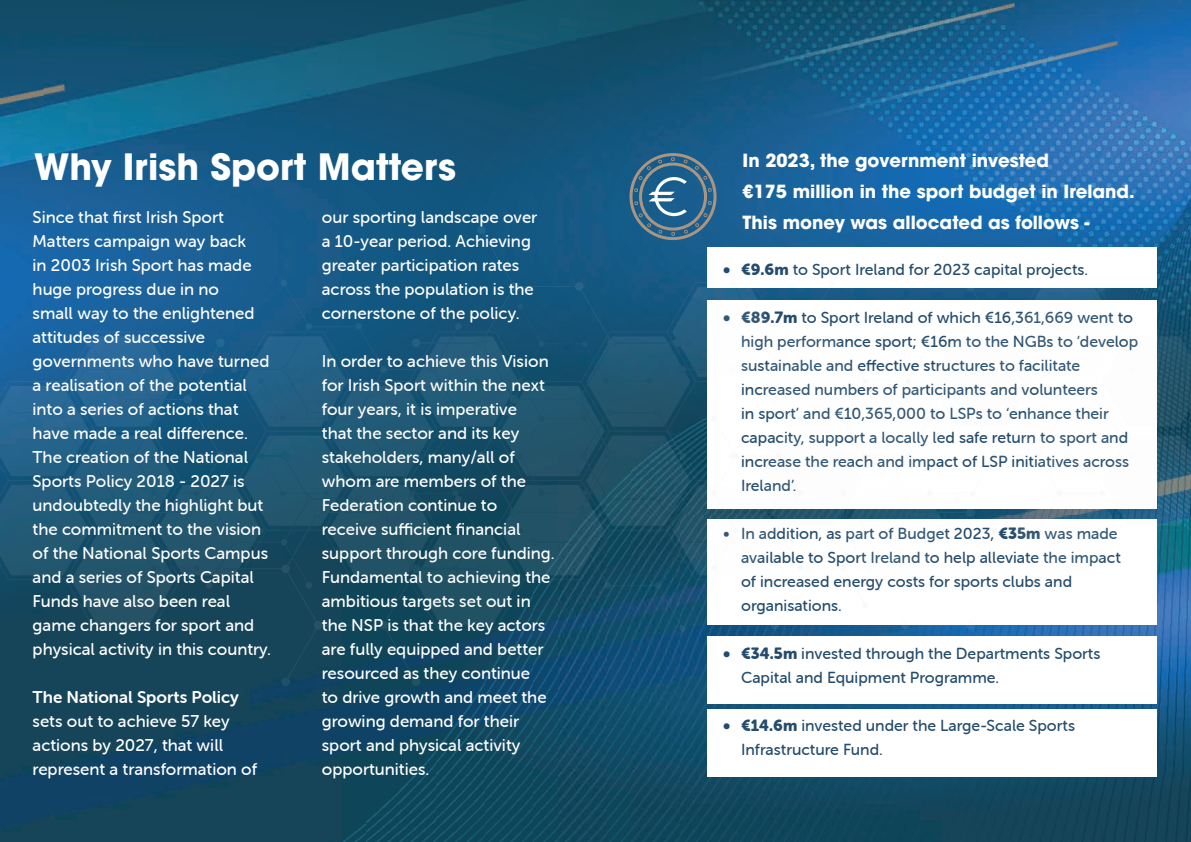
<style>
.page{position:relative;width:1191px;height:842px;background:#fff}
.page>*{position:absolute;margin:0;border:0;box-sizing:border-box;transform-origin:0 0}
.t1{font:700 36px "ITC Avant Garde Pro";color:#fff}
.t2{font:700 18px/31px "ITC Avant Garde Pro";color:#fff}
.t3{font:17px/24px "Museo Sans Rounded 500";color:#fff}
.t4{font:16px/24px "Museo Sans Rounded 500";color:#244c6d}
.s1{font-family:"Museo Sans Rounded 700"}
.s2{font-family:"Museo Sans Rounded 900"}
</style>
<div class="page">
<img style="left:365px;top:0;width:71px;height:842px">
<img style="left:340px;top:0;width:25px;height:842px">
<img style="left:436px;top:0;width:49px;height:842px">
<img style="left:485px;top:0;width:49px;height:842px">
<img style="left:534px;top:0;width:24px;height:842px">
<img style="left:558px;top:0;width:49px;height:842px">
<img style="left:607px;top:0;width:25px;height:842px">
<img style="left:632px;top:0;width:49px;height:842px">
<img style="left:0;top:0;width:45px;height:280px">
<img style="left:45px;top:0;width:295px;height:842px">
<img style="left:681px;top:0;width:510px;height:280px">
<img style="left:0;top:632px;width:47px;height:210px">
<img style="left:681px;top:632px;width:510px;height:210px">
<div style="left:707px;top:248px;width:450px;height:40px;background:#fff"></div>
<div style="left:707px;top:636px;width:450px;height:67px;background:#fff"></div>
<div style="left:707px;top:709px;width:450px;height:67px;background:#fff"></div>
<svg style="left:628px;top:152px;width:90px;height:90px;background:#3e6f90"></svg>
<svg style="left:766px;top:632px;width:272px;height:4px"></svg>
<svg style="left:239px;top:632px;width:182px;height:54px;background:#12445b"></svg>
<div style="left:412px;top:226px;width:268px;height:54px;background:#135882"></div>
<svg style="left:0;top:280px;width:1191px;height:352px"></svg>
<p class="t1" style="left:34px;top:142px;width:423px">Why Irish Sport Matters</p>
<p class="t2" style="left:742px;top:145px;width:394px">In 2023, the government invested<br>€175 million in the sport budget in Ireland.<br>This money was allocated as follows -</p>
<p class="t3" style="left:33px;top:205px;width:240px">Since that first Irish Sport<br>Matters campaign way back<br>in 2003 Irish Sport has made huge progress due in no<br>small way to the enlightened attitudes of successive governments who have turned a realisation of the potential into a series of actions that have made a real difference.<br>The creation of the National<br>Sports Policy 2018 - 2027 is undoubtedly the highlight but the commitment to the vision of the National Sports Campus and a series of Sports Capital<br>Funds have also been real game changers for sport and physical activity in this country.</p>
<p class="t3" style="left:33px;top:685px;width:226px"><span class="s1">The National Sports Policy </span>sets out to achieve 57 key actions by 2027, that will represent a transformation of</p>
<p class="t3" style="left:322px;top:205px;width:217px">our sporting landscape over a 10-year period. Achieving greater participation rates across the population is the cornerstone of the policy.</p>
<p class="t3" style="left:322px;top:349px;width:234px">In order to achieve this Vision for Irish Sport within the next four years, it is imperative<br>that the sector and its key stakeholders, many/all of whom are members of the<br>Federation continue to receive sufficient financial support through core funding.<br>Fundamental to achieving the ambitious targets set out in the NSP is that the key actors are fully equipped and better resourced as they continue<br>to drive growth and meet the growing demand for their sport and physical activity opportunities.</p>
<p class="t4" style="left:723px;top:258px;width:367px"><span class="s2">• €9.6m</span> to Sport Ireland for 2023 capital projects.</p>
<p class="t4" style="left:741px;top:306px;width:399px;text-indent:-18px"><span class="s2">• €89.7m</span> to Sport Ireland of which €16,361,669 went to high performance sport; €16m to the NGBs to ‘develop sustainable and effective structures to facilitate increased numbers of participants and volunteers<br>in sport’ and €10,365,000 to LSPs to ‘enhance their capacity, support a locally led safe return to sport and increase the reach and impact of LSP initiatives across Ireland’.</p>
<p class="t4" style="left:741px;top:522px;width:381px;text-indent:-18px">• In addition, as part of Budget 2023, <span class="s2">€35m</span> was made available to Sport Ireland to help alleviate the impact of increased energy costs for sports clubs and organisations.</p>
<p class="t4" style="left:741px;top:642px;width:361px;text-indent:-18px"><span class="s2">• €34.5m</span> invested through the Departments Sports<br>Capital and Equipment Programme.</p>
<p class="t4" style="left:741px;top:714px;width:335px;text-indent:-18px"><span class="s2">• €14.6m</span> invested under the Large-Scale Sports<br>Infrastructure Fund.</p>
</div>
